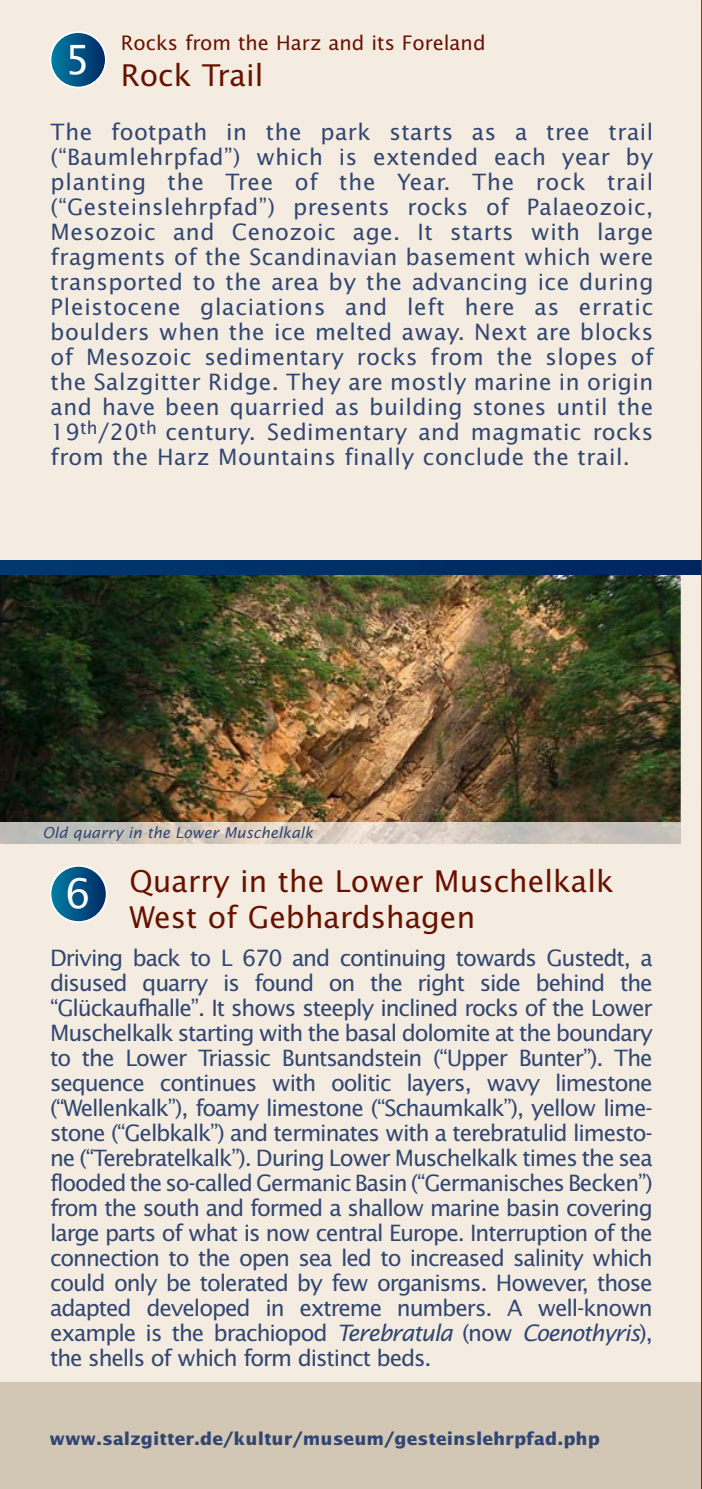
<style>
.page{position:relative;width:702px;height:1489px;background:#fff}
.page>*{position:absolute;margin:0;border:0;box-sizing:border-box;transform-origin:0 0}
.t1{font:40.75px "Lucida Sans Std";color:#fff}
.t2{font:30px/36px "Lucida Sans Std";color:#671200}
.t3{font:22.5px/25px "Lucida Sans Std";letter-spacing:-.025em;color:#314671;text-align:justify}
.t4{font:20px "Lucida Sans Std";color:#671200}
.t5{font:700 17.5px "Lucida Sans";color:#314671}
.t6{font:italic 15px "Lucida Sans Std";color:#314671}
.s1{font-style:italic}
</style>
<div class="page">
<div style="left:0;top:0;width:702px;height:1488px;background:#f4ece0"></div>
<div style="left:0;top:1382px;width:701px;height:106px;background:#d2c7b5"></div>
<svg style="left:50px;top:865px;width:57px;height:57px;background:#0c5b8a"></svg>
<div style="left:50px;top:865px;width:57px;height:57px;border:2px solid #fff;border-radius:50%"></div>
<svg style="left:50px;top:32px;width:56px;height:55px;background:#095989"></svg>
<div style="left:50px;top:31px;width:57px;height:57px;border:2px solid #fff;border-radius:50%"></div>
<img style="left:0;top:574px;width:680px;height:248px">
<div style="left:0;top:560px;width:702px;height:14px;background:#002f68"></div>
<svg style="left:701px;top:0;width:1px;height:1488px"></svg>
<img style="left:0;top:822px;width:680px;height:21px">
<p class="t4" style="left:121px;top:33px;width:366px">Rocks from the Harz and its Foreland</p>
<h2 class="t2" style="left:65px;top:59px;width:200px"><sup>5</sup> Rock Trail</h2>
<p class="t3" style="left:51px;top:121px;width:604px">The footpath in the park starts as a tree trail (“Baumlehrpfad”) which is extended each year by planting the Tree of the Year. The rock trail (“Gesteinslehrpfad”) presents rocks of Palaeozoic, Mesozoic and Cenozoic age. It starts with large fragments of the Scandinavian basement which were transported to the area by the advancing ice during Pleistocene glaciations and left here as erratic boulders when the ice melted away. Next are blocks of Mesozoic sedimentary rocks from the slopes of the Salzgitter Ridge. They are mostly marine in origin and have been quarried as building stones until the 19<sup>th</sup>/20<sup>th</sup> century. Sedimentary and magmatic rocks from the Harz Mountains finally conclude the trail.</p>
<p class="t6" style="left:43px;top:825px;width:272px">Old quarry in the Lower Muschelkalk</p>
<h1 class="t1" style="left:65px;top:873px;width:27px">6</h1>
<h2 class="t2" style="left:130px;top:865px;width:485px">Quarry in the Lower Muschelkalk<br>West of Gebhardshagen</h2>
<p class="t3" style="left:50px;top:946px;width:604px">Driving back to L 670 and continuing towards Gustedt, a disused quarry is found on the right side behind the “Glückaufhalle”. It shows steeply inclined rocks of the Lower Muschelkalk starting with the basal dolomite at the boundary to the Lower Triassic Buntsandstein (“Upper Bunter”). The sequence continues with oolitic layers, wavy limestone (“Wellenkalk”), foamy limestone (“Schaumkalk”), yellow lime&shy;stone (“Gelbkalk”) and terminates with a terebratulid limesto&shy;ne (“Terebratelkalk”). During Lower Muschelkalk times the sea flooded the so-called Germanic Basin (“Germanisches Becken”) from the south and formed a shallow marine basin covering large parts of what is now central Europe. Interruption of the connection to the open sea led to increased salinity which could only be tolerated by few organisms. However, those adapted developed in extreme numbers. A well-known example is the brachiopod <span class="s1">Terebratula</span> (now <span class="s1">Coenothyris</span>), the shells of which form distinct beds.</p>
<p class="t5" style="left:50px;top:1429px;width:551px">www.salzgitter.de/kultur/museum/gesteinslehrpfad.php</p>
</div>
